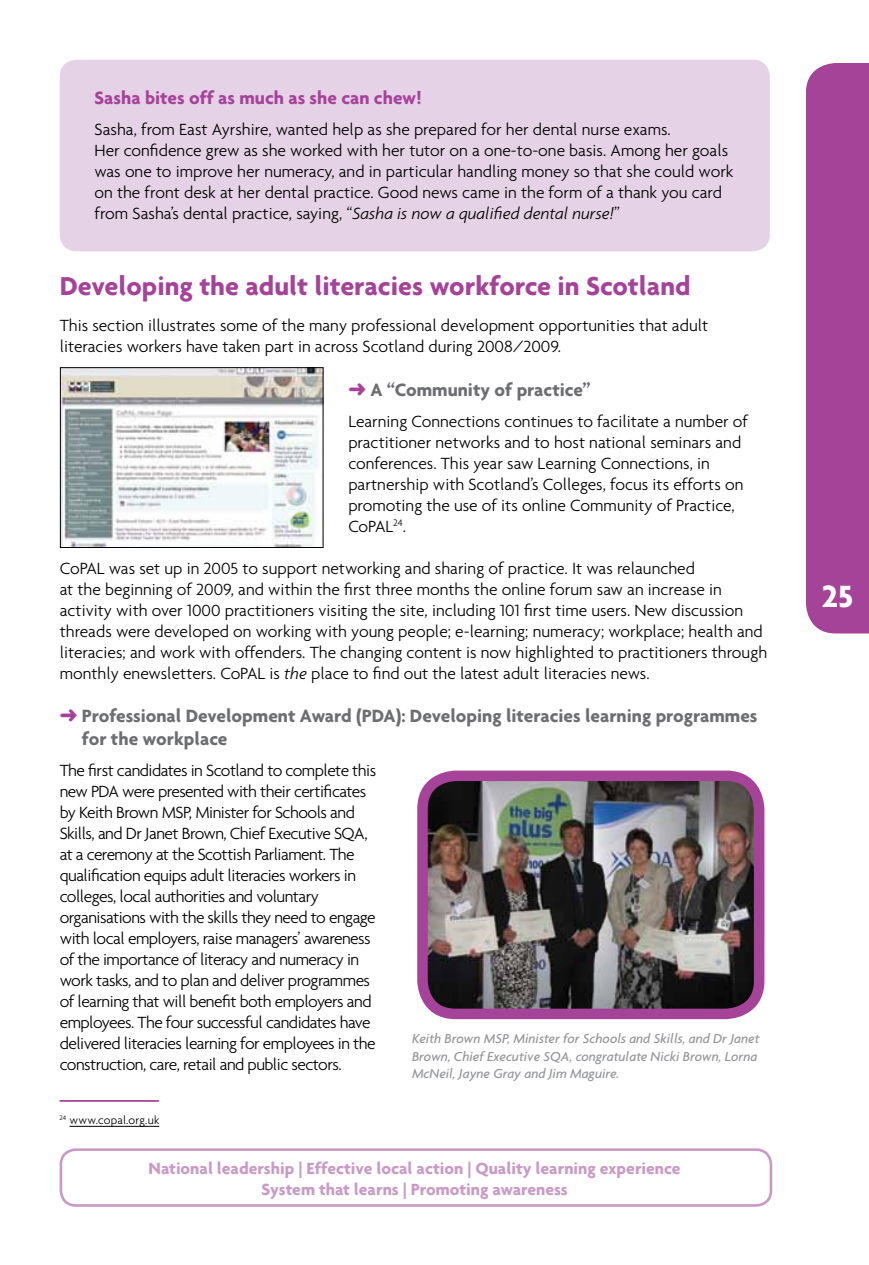
<style>
.page{position:relative;width:869px;height:1265px;background:#fff}
.page>*{position:absolute;margin:0;border:0;box-sizing:border-box;transform-origin:0 0}
.t1{font:700 33.25px "Agenda";color:#fff}
.t2{font:700 28px "Agenda";color:#a54399}
.t3{font:700 19.25px/22.8px "Agenda";color:#6d6e71}
.t4{font:700 19.25px "Agenda";color:#a54399}
.t5{font:300 17.5px/21px "Agenda";color:#000}
.t6{font:300 17.5px/21px "Agenda";letter-spacing:-.03em;color:#000}
.t7{font:700 17.5px/21px "Agenda";color:#c99ac6;text-align:center}
.t8{font:italic 500 14px/17.5px "Agenda";color:#939598}
.t9{font:300 12.25px "Agenda";letter-spacing:.015em;color:#000}
.s1{font-style:italic}
.s2{color:#a54399}
</style>
<div class="page">
<div style="left:805px;top:63px;width:63px;height:570px;background:#a54399"></div>
<div style="left:60px;top:1148px;width:712px;height:59px;border:3px solid #c99ac6;border-radius:15px"></div>
<div style="left:60px;top:60px;width:709px;height:191px;background:#e6d2e7;border-radius:17px"></div>
<img style="left:62px;top:369px;width:259px;height:177px">
<div style="left:60px;top:367px;width:263px;height:181px;border:1px solid #000"></div>
<img style="left:428px;top:782px;width:325px;height:226px">
<div style="left:417px;top:771px;width:347px;height:248px;border:10px solid #a54399;border-radius:33px"></div>
<hr style="left:69px;top:1126px;width:90px;height:1px;background:#000">
<hr style="left:60px;top:1100px;width:99px;height:2px;background:#a54399">
<p class="t4" style="left:94px;top:86px;width:328px">Sasha bites off as much as she can chew!</p>
<p class="t5" style="left:94px;top:118px;width:640px">Sasha, from East Ayrshire, wanted help as she prepared for her dental nurse exams.<br>Her confidence grew as she worked with her tutor on a one-to-one basis. Among her goals was one to improve her numeracy, and in particular handling money so that she could work on the front desk at her dental practice. Good news came in the form of a thank you card from Sasha’s dental practice, saying, “<span class="s1">Sasha is now a qualified dental nurse!</span>”</p>
<h2 class="t2" style="left:60px;top:269px;width:632px">Developing the adult literacies workforce in Scotland</h2>
<p class="t5" style="left:60px;top:314px;width:649px">This section illustrates some of the many professional development opportunities that adult literacies workers have taken part in across Scotland during 2008/2009.</p>
<p class="t3" style="left:348px;top:378px;width:244px"><span class="s2">➜</span> A “Community of practice”</p>
<p class="t5" style="left:348px;top:410px;width:401px">Learning Connections continues to facilitate a number of practitioner networks and to host national seminars and conferences. This year saw Learning Connections, in partnership with Scotland’s Colleges, focus its efforts on promoting the use of its online Community of Practice, CoPAL<sup>24</sup>.</p>
<p class="t5" style="left:60px;top:557px;width:708px">CoPAL was set up in 2005 to support networking and sharing of practice. It was relaunched<br>at the beginning of 2009, and within the first three months the online forum saw an increase in activity with over 1000 practitioners visiting the site, including 101 first time users. New discussion threads were developed on working with young people; e-learning; numeracy; workplace; health and literacies; and work with offenders. The changing content is now highlighted to practitioners through monthly enewsletters. CoPAL is <span class="s1">the</span> place to find out the latest adult literacies news.</p>
<p class="t3" style="left:82px;top:704px;width:676px;text-indent:-22px"><span class="s2">➜</span> Professional Development Award (pda): Developing literacies learning programmes for the workplace</p>
<p class="t6" style="left:60px;top:760px;width:318px">The first candidates in Scotland to complete this new PDA were presented with their certificates by Keith Brown MSP, Minister for Schools and Skills, and Dr Janet Brown, Chief Executive SQA, at a ceremony at the Scottish Parliament. The qualification equips adult literacies workers in colleges, local authorities and voluntary organisations with the skills they need to engage with local employers, raise managers’ awareness of the importance of literacy and numeracy in work tasks, and to plan and deliver programmes of learning that will benefit both employers and employees. The four successful candidates have delivered literacies learning for employees in the construction, care, retail and public sectors.</p>
<p class="t8" style="left:412px;top:1030px;width:349px">Keith Brown MSP, Minister for Schools and Skills, and Dr Janet<br>Brown, Chief Executive SQA, congratulate Nicki Brown, Lorna<br>McNeil, Jayne Gray and Jim Maguire.</p>
<p class="t9" style="left:60px;top:1113px;width:101px"><sup>24</sup> www.copal.org.uk</p>
<p class="t7" style="left:148px;top:1157px;width:533px">National leadership | Effective local action | Quality learning experience<br>System that learns | Promoting awareness</p>
<h1 class="t1" style="left:821px;top:576px;width:33px">25</h1>
</div>
